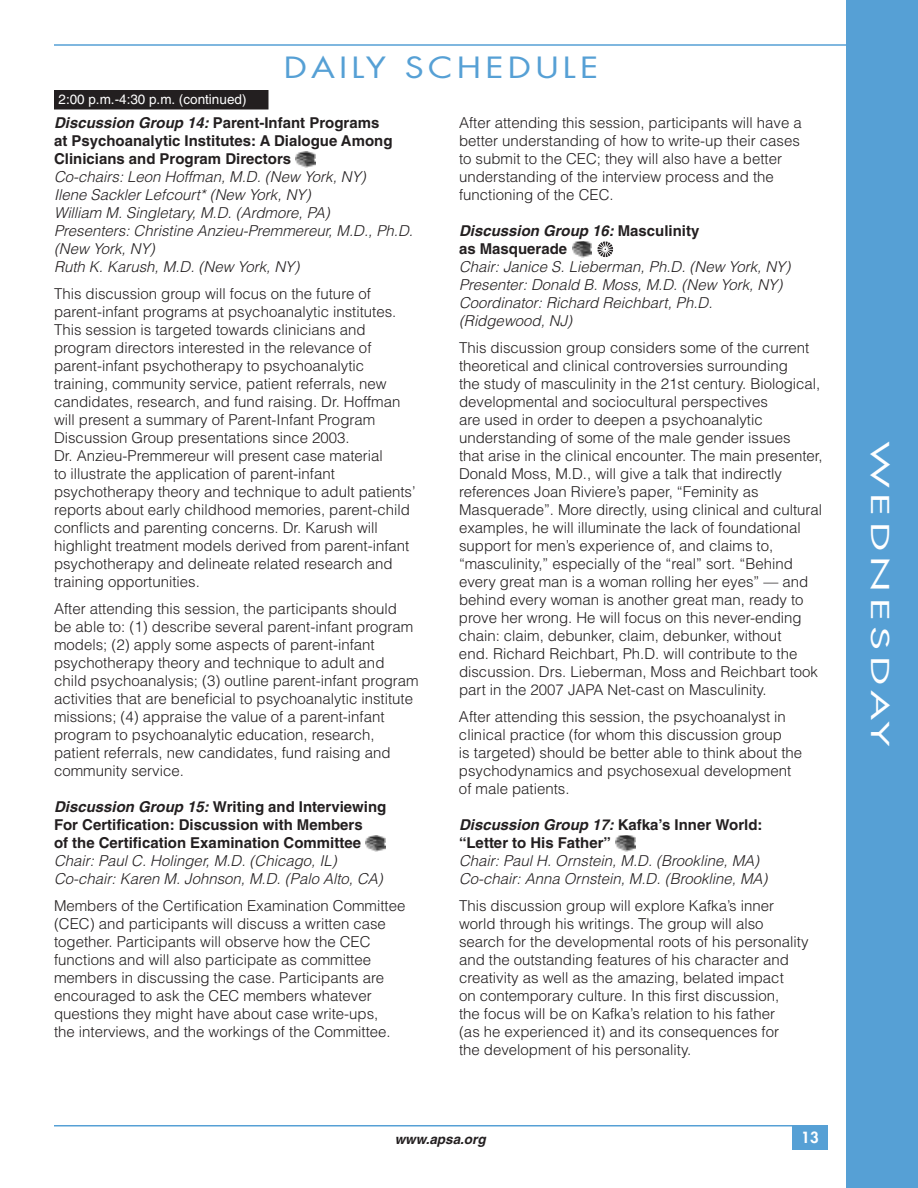
<style>
.page{position:relative;width:918px;height:1188px;background:#fff}
.page>*{position:absolute;margin:0;border:0;box-sizing:border-box;transform-origin:0 0}
.t1{font:28.5px "Futura";letter-spacing:.125em;color:#56a0d5;scale:1.2 1}
.t2{font:24px "Futura";letter-spacing:.125em;color:#fff;scale:1.8 1}
.t3{font:300 15px/18px "Helvetica";color:#231f20}
.t4{font:italic 300 15px/18px "Helvetica";color:#231f20}
.t5{font:700 15px/18px "Helvetica";color:#231f20}
.t6{font:800 15px "Futura";color:#fff}
.t7{font:13.5px "Helvetica";color:#fff}
.t8{font:italic 700 13.5px "Helvetica";color:#231f20}
.s1{font-style:italic}
</style>
<div class="page">
<svg style="left:615px;top:837px;width:21px;height:12px"></svg>
<img style="left:616px;top:835px;width:19px;height:17px">
<svg style="left:598px;top:242px;width:15px;height:15px"></svg>
<img style="left:572px;top:241px;width:19px;height:17px">
<svg style="left:365px;top:838px;width:21px;height:12px"></svg>
<img style="left:366px;top:835px;width:19px;height:17px">
<svg style="left:295px;top:154px;width:21px;height:12px"></svg>
<img style="left:296px;top:151px;width:19px;height:17px">
<hr style="left:54px;top:44px;width:810px;height:2px;background:#56a0d5">
<div style="left:846px;top:0;width:72px;height:1188px;background:#56a0d5"></div>
<div style="left:54px;top:90px;width:214px;height:20px;background:#231f20"></div>
<div style="left:792px;top:1126px;width:36px;height:24px;background:#56a0d5"></div>
<hr style="left:54px;top:1125px;width:774px;height:1px;background:#56a0d5">
<p class="t7" style="left:58px;top:95px;width:190px">2:00 p.m.-4:30 p.m. (continued)</p>
<h1 class="t1" style="left:284px;top:54px;width:264px">DAILY SCHEDULE</h1>
<p class="t5" style="left:54px;top:115px;width:340px"><span class="s1">Discussion Group 14:</span> Parent-Infant Programs at Psychoanalytic Institutes: A Dialogue Among<br>Clinicians and Program Directors</p>
<p class="t4" style="left:54px;top:168px;width:361px">Co-chairs: Leon Hoffman, M.D. (New York, NY)<br>Ilene Sackler Lefcourt* (New York, NY)<br>William M. Singletary, M.D. (Ardmore, PA)<br>Presenters: Christine Anzieu-Premmereur, M.D., Ph.D. (New York, NY)<br>Ruth K. Karush, M.D. (New York, NY)</p>
<p class="t3" style="left:54px;top:285px;width:363px">This discussion group will focus on the future of parent-infant programs at psychoanalytic institutes.<br>This session is targeted towards clinicians and program directors interested in the relevance of parent-infant psychotherapy to psychoanalytic training, community service, patient referrals, new candidates, research, and fund raising. Dr. Hoffman will present a summary of Parent-Infant Program Discussion Group presentations since 2003.<br>Dr. Anzieu-Premmereur will present case material<br>to illustrate the application of parent-infant psychotherapy theory and technique to adult patients’ reports about early childhood memories, parent-child conflicts and parenting concerns. Dr. Karush will highlight treatment models derived from parent-infant psychotherapy and delineate related research and training opportunities.</p>
<p class="t3" style="left:54px;top:600px;width:366px">After attending this session, the participants should<br>be able to: (1) describe several parent-infant program models; (2) apply some aspects of parent-infant psychotherapy theory and technique to adult and child psychoanalysis; (3) outline parent-infant program activities that are beneficial to psychoanalytic institute missions; (4) appraise the value of a parent-infant program to psychoanalytic education, research, patient referrals, new candidates, fund raising and community service.</p>
<p class="t5" style="left:54px;top:799px;width:334px"><span class="s1">Discussion Group 15:</span> Writing and Interviewing<br>For Certification: Discussion with Members<br>of the Certification Examination Committee</p>
<p class="t4" style="left:54px;top:852px;width:330px">Chair: Paul C. Holinger, M.D. (Chicago, IL)<br>Co-chair: Karen M. Johnson, M.D. (Palo Alto, CA)</p>
<p class="t3" style="left:54px;top:897px;width:353px">Members of the Certification Examination Committee (CEC) and participants will discuss a written case together. Participants will observe how the CEC functions and will also participate as committee members in discussing the case. Participants are encouraged to ask the CEC members whatever questions they might have about case write-ups,<br>the interviews, and the workings of the Committee.</p>
<p class="t3" style="left:459px;top:114px;width:344px">After attending this session, participants will have a better understanding of how to write-up their cases to submit to the CEC; they will also have a better understanding of the interview process and the functioning of the CEC.</p>
<p class="t5" style="left:459px;top:223px;width:242px"><span class="s1">Discussion Group 16:</span> Masculinity as Masquerade</p>
<p class="t4" style="left:459px;top:258px;width:333px">Chair: Janice S. Lieberman, Ph.D. (New York, NY)<br>Presenter: Donald B. Moss, M.D. (New York, NY)<br>Coordinator: Richard Reichbart, Ph.D. (Ridgewood, NJ)</p>
<p class="t3" style="left:459px;top:339px;width:365px">This discussion group considers some of the current theoretical and clinical controversies surrounding<br>the study of masculinity in the 21st century. Biological, developmental and sociocultural perspectives<br>are used in order to deepen a psychoanalytic understanding of some of the male gender issues<br>that arise in the clinical encounter. The main presenter, Donald Moss, M.D., will give a talk that indirectly references Joan Riviere’s paper, “Feminity as Masquerade”. More directly, using clinical and cultural examples, he will illuminate the lack of foundational support for men’s experience of, and claims to, “masculinity,” especially of the “real” sort. “Behind every great man is a woman rolling her eyes” — and behind every woman is another great man, ready to prove her wrong. He will focus on this never-ending chain: claim, debunker, claim, debunker, without<br>end. Richard Reichbart, Ph.D. will contribute to the discussion. Drs. Lieberman, Moss and Reichbart took part in the 2007 JAPA Net-cast on Masculinity.</p>
<p class="t3" style="left:459px;top:708px;width:345px">After attending this session, the psychoanalyst in clinical practice (for whom this discussion group<br>is targeted) should be better able to think about the psychodynamics and psychosexual development of male patients.</p>
<p class="t5" style="left:459px;top:817px;width:305px"><span class="s1">Discussion Group 17:</span> Kafka’s Inner World: “Letter to His Father”</p>
<p class="t4" style="left:459px;top:852px;width:310px">Chair: Paul H. Ornstein, M.D. (Brookline, MA)<br>Co-chair: Anna Ornstein, M.D. (Brookline, MA)</p>
<p class="t3" style="left:459px;top:897px;width:351px">This discussion group will explore Kafka’s inner world through his writings. The group will also search for the developmental roots of his personality and the outstanding features of his character and creativity as well as the amazing, belated impact<br>on contemporary culture. In this first discussion,<br>the focus will be on Kafka’s relation to his father<br>(as he experienced it) and its consequences for<br>the development of his personality.</p>
<p class="t8" style="left:395px;top:1134px;width:93px">www.apsa.org</p>
<p class="t6" style="left:801px;top:1130px;width:19px">13</p>
<h2 class="t2" style="left:891px;top:441px;width:172px;rotate:90deg">WEDNESDAY</h2>
</div>
